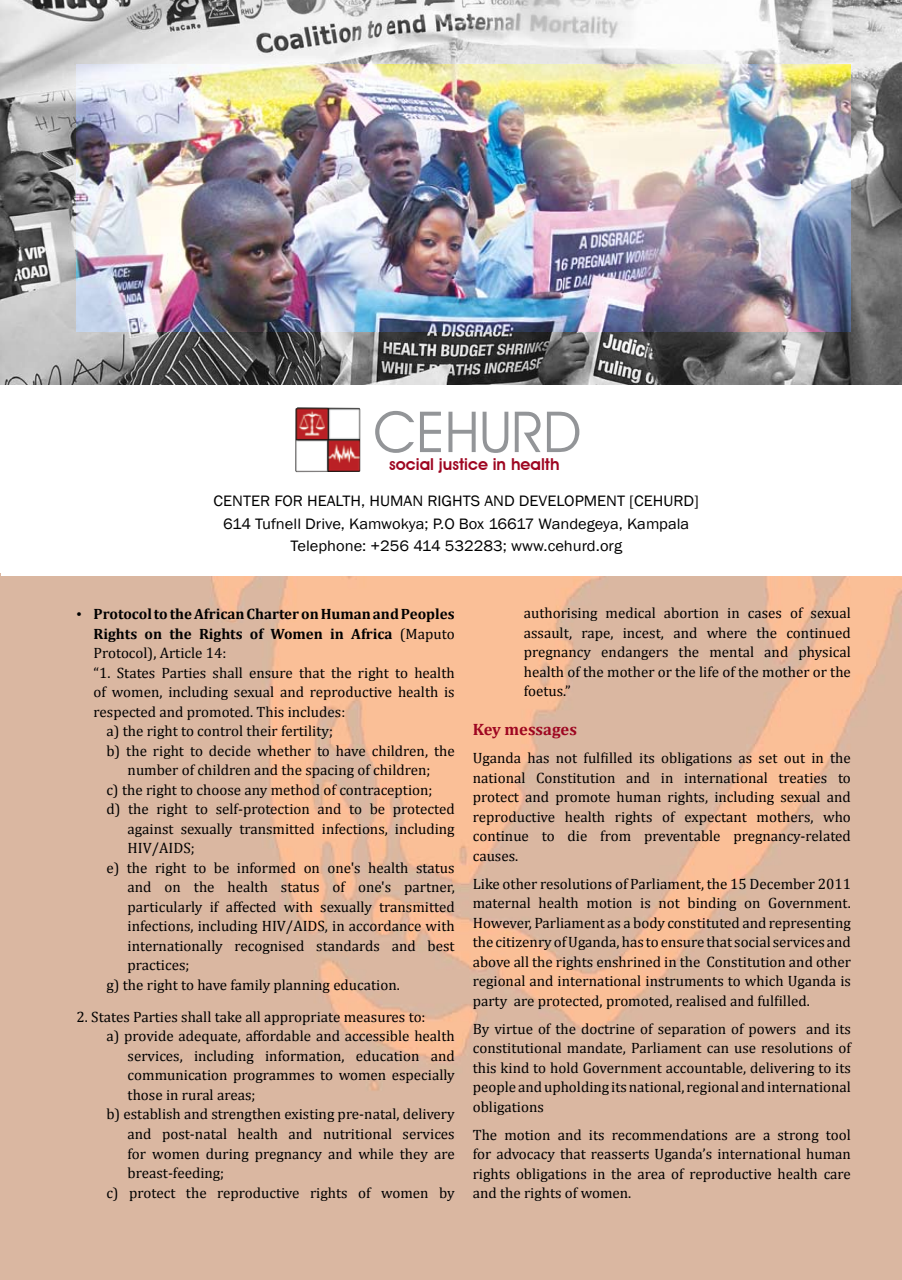
<style>
.page{position:relative;width:902px;height:1280px;background:#fff}
.page>*{position:absolute;margin:0;border:0;box-sizing:border-box;transform-origin:0 0}
.t1{font:56.85px "Avant Garde IT Cby BT";color:#939598}
.t2{font:700 16.5px "Cambria";color:#9e0621}
.t3{font:600 16.35px "Avant Garde IT Cby BT";color:#9e0621}
.t4{font:15.45px/22.4px "Franklin Gothic";color:#000;text-align:center;scale:1.06 1}
.t5{font:15px/19.5px "Cambria";color:#000;text-align:justify}
.t6{font:700 15px "Cambria";color:#000}
.s1{font-family:"Times New Roman";font-weight:400}
.s2{font-weight:400}
</style>
<div class="page">
<img style="left:0;top:0;width:901px;height:385px">
<img style="left:295px;top:407px;width:65px;height:65px">
<img style="left:77px;top:65px;width:773px;height:267px">
<h1 class="t1" style="left:373px;top:397px;width:209px">CEHURD</h1>
<p class="t3" style="left:389px;top:454px;width:172px">social justice in health</p>
<p class="t4" style="left:213px;top:490px;width:435px">Center for Health , Human Rights and Development [CEHURD</p>
<p class="t4" style="left:694px;top:490px;width:6px">]</p>
<p class="t4" style="left:223px;top:513px;width:441px">614 Tufnell Drive, Kamwokya; P.O Box 16617 Wandegeya, Kampala<br>Telephone: +256 414 532283; www.cehurd.org</p>
<p class="t6" style="left:77px;top:603px;width:379px"><span class="s1">•</span> Protocol to the African Charter on Human and Peoples</p>
<p class="t6" style="left:94px;top:623px;width:362px">Rights on the Rights of Women in Africa <span class="s2">(Maputo</span></p>
<p class="t5" style="left:94px;top:643px;width:134px">Protocol), Article 14:</p>
<p class="t5" style="left:94px;top:663px;width:362px">“1. States Parties shall ensure that the right to health</p>
<p class="t5" style="left:94px;top:682px;width:362px">of women, including sexual and reproductive health is</p>
<p class="t5" style="left:94px;top:702px;width:253px">respected and promoted. This includes:</p>
<p class="t5" style="left:106px;top:721px;width:228px">a) the right to control their fertility;</p>
<p class="t5" style="left:106px;top:741px;width:350px">b) the right to decide whether to have children, the</p>
<p class="t5" style="left:128px;top:760px;width:304px">number of children and the spacing of children;</p>
<p class="t5" style="left:106px;top:780px;width:327px">c) the right to choose any method of contraception;</p>
<p class="t5" style="left:106px;top:799px;width:350px">d) the right to self-protection and to be protected</p>
<p class="t5" style="left:128px;top:819px;width:328px">against sexually transmitted infections, including</p>
<p class="t5" style="left:128px;top:838px;width:69px">HIV/AIDS;</p>
<p class="t5" style="left:106px;top:858px;width:350px">e) the right to be informed on one's health status</p>
<p class="t5" style="left:128px;top:877px;width:328px">and on the health status of one's partner,</p>
<p class="t5" style="left:128px;top:897px;width:328px">particularly if affected with sexually transmitted</p>
<p class="t5" style="left:128px;top:916px;width:328px">infections, including HIV/AIDS, in accordance with</p>
<p class="t5" style="left:128px;top:936px;width:328px">internationally recognised standards and best</p>
<p class="t5" style="left:128px;top:955px;width:63px">practices;</p>
<p class="t5" style="left:106px;top:975px;width:295px">g) the right to have family planning education.</p>
<p class="t5" style="left:77px;top:1007px;width:350px">2. States Parties shall take all appropriate measures to:</p>
<p class="t5" style="left:106px;top:1026px;width:350px">a) provide adequate, affordable and accessible health</p>
<p class="t5" style="left:128px;top:1046px;width:328px">services, including information, education and</p>
<p class="t5" style="left:128px;top:1065px;width:328px">communication programmes to women especially</p>
<p class="t5" style="left:128px;top:1085px;width:129px">those in rural areas;</p>
<p class="t5" style="left:106px;top:1104px;width:350px">b) establish and strengthen existing pre-natal, delivery</p>
<p class="t5" style="left:128px;top:1124px;width:328px">and post-natal health and nutritional services</p>
<p class="t5" style="left:128px;top:1143px;width:328px">for women during pregnancy and while they are</p>
<p class="t5" style="left:128px;top:1163px;width:98px">breast-feeding;</p>
<p class="t5" style="left:106px;top:1182px;width:350px">c) protect the reproductive rights of women by</p>
<p class="t5" style="left:523px;top:603px;width:328px">authorising medical abortion in cases of sexual assault, rape, incest, and where the continued pregnancy endangers the mental and physical health of the mother or the life of the mother or the foetus.”</p>
<p class="t2" style="left:472px;top:718px;width:106px">Key messages</p>
<p class="t5" style="left:472px;top:748px;width:379px">Uganda has not fulfilled its obligations as set out in the national Constitution and in international treaties to protect and promote human rights, including sexual and reproductive health rights of expectant mothers, who continue to die from preventable pregnancy-related causes.</p>
<p class="t5" style="left:472px;top:874px;width:379px">Like other resolutions of Parliament, the 15 December 2011 maternal health motion is not binding on Government.<br>However, Parliament as a body constituted and representing the citizenry of Uganda, has to ensure that social services and above all the rights enshrined in the Constitution and other regional and international instruments to which Uganda is party are protected, promoted, realised and fulfilled.</p>
<p class="t5" style="left:472px;top:1019px;width:379px">By virtue of the doctrine of separation of powers and its constitutional mandate, Parliament can use resolutions of this kind to hold Government accountable, delivering to its people and upholding its national, regional and international obligations</p>
<p class="t5" style="left:472px;top:1125px;width:379px">The motion and its recommendations are a strong tool for advocacy that reasserts Uganda’s international human rights obligations in the area of reproductive health care and the rights of women.</p>
</div>
